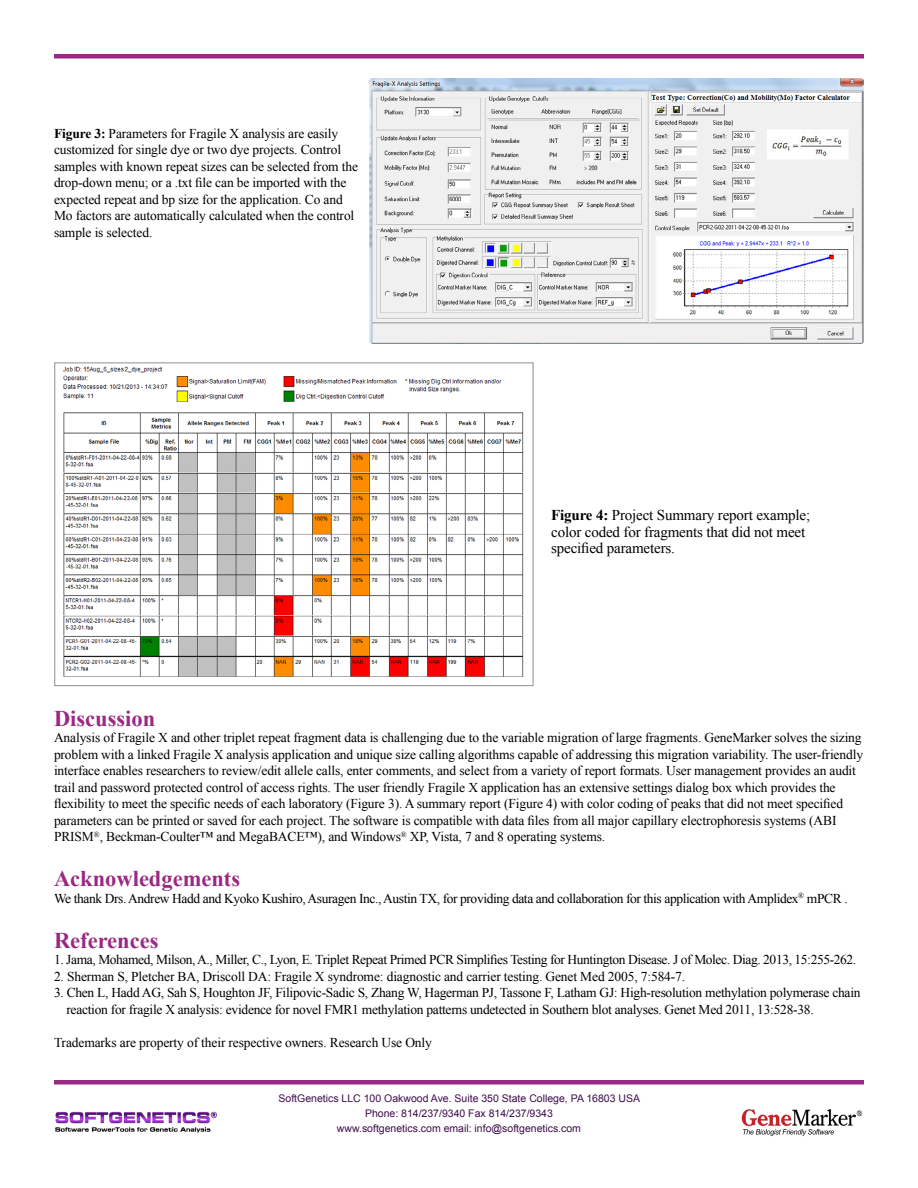
<style>
.page{position:relative;width:918px;height:1188px;background:#fff}
.page>*{position:absolute;margin:0;border:0;box-sizing:border-box;transform-origin:0 0}
.t1{font:700 22.5px "Times New Roman";color:#992982}
.t2{font:15px/16.5px "Times New Roman";letter-spacing:-.01em;color:#000}
.t3{font:13.5px/16.5px "Times New Roman";letter-spacing:-.01em;color:#000}
.t4{font:13.5px "Times New Roman";letter-spacing:-.03em;color:#000}
.t5{font:10.5px/15px "Arial";color:#400d4d;text-align:center}
.s1{font-weight:700}
</style>
<div class="page">
<hr style="left:54px;top:1080px;width:810px;height:4px;background:#992982">
<hr style="left:54px;top:54px;width:810px;height:4px;background:#992982">
<img style="left:55px;top:1111px;width:162px;height:22px">
<img style="left:741px;top:1109px;width:122px;height:28px">
<img style="left:370px;top:78px;width:494px;height:265px">
<img style="left:62px;top:366px;width:462px;height:311px">
<div style="left:54px;top:363px;width:479px;height:323px;border:1px solid #908e93"></div>
<p class="t3" style="left:54px;top:125px;width:306px"><span class="s1">Figure 3:</span> Parameters for Fragile X analysis are easily customized for single dye or two dye projects. Control samples with known repeat sizes can be selected from the drop-down menu; or a .txt file can be imported with the expected repeat and bp size for the application. Co and Mo factors are automatically calculated when the control sample is selected.</p>
<p class="t2" style="left:551px;top:506px;width:261px"><span class="s1">Figure 4:</span> Project Summary report example; color coded for fragments that did not meet specified parameters.</p>
<h1 class="t1" style="left:54px;top:702px;width:103px">Discussion</h1>
<p class="t3" style="left:54px;top:729px;width:811px">Analysis of Fragile X and other triplet repeat fragment data is challenging due to the variable migration of large fragments. GeneMarker solves the sizing problem with a linked Fragile X analysis application and unique size calling algorithms capable of addressing this migration variability. The user-friendly interface enables researchers to review/edit allele calls, enter comments, and select from a variety of report formats. User management provides an audit trail and password protected control of access rights. The user friendly Fragile X application has an extensive settings dialog box which provides the flexibility to meet the specific needs of each laboratory (Figure 3). A summary report (Figure 4) with color coding of peaks that did not meet specified parameters can be printed or saved for each project. The software is compatible with data files from all major capillary electrophoresis systems (ABI PRISM<sup>®</sup>, Beckman-Coulter™ and MegaBACE™), and Windows<sup>®</sup> XP, Vista, 7 and 8 operating systems.</p>
<h1 class="t1" style="left:54px;top:863px;width:188px">Acknowledgements</h1>
<p class="t4" style="left:54px;top:889px;width:795px">We thank Drs. Andrew Hadd and Kyoko Kushiro, Asuragen Inc., Austin TX, for providing data and collaboration for this application with Amplidex<sup>®</sup> mPCR .</p>
<h1 class="t1" style="left:54px;top:924px;width:106px">References</h1>
<p class="t4" style="left:54px;top:950px;width:804px">1. Jama, Mohamed, Milson, A., Miller, C., Lyon, E. Triplet Repeat Primed PCR Simplifies Testing for Huntington Disease. J of Molec. Diag. 2013, 15:255-262.</p>
<p class="t3" style="left:54px;top:968px;width:633px">2. Sherman S, Pletcher BA, Driscoll DA: Fragile X syndrome: diagnostic and carrier testing. Genet Med 2005, 7:584-7.</p>
<p class="t3" style="left:66px;top:984px;width:796px;text-indent:-12px">3. Chen L, Hadd AG, Sah S, Houghton JF, Filipovic-Sadic S, Zhang W, Hagerman PJ, Tassone F, Latham GJ: High-resolution methylation polymerase chain reaction for fragile X analysis: evidence for novel FMR1 methylation patterns undetected in Southern blot analyses. Genet Med 2011, 13:528-38.</p>
<p class="t3" style="left:54px;top:1034px;width:379px">Trademarks are property of their respective owners. Research Use Only</p>
<p class="t5" style="left:279px;top:1091px;width:363px">SoftGenetics LLC 100 Oakwood Ave. Suite 350 State College, PA 16803 USA<br>Phone: 814/237/9340 Fax 814/237/9343<br>www.softgenetics.com email: info@softgenetics.com</p>
</div>
